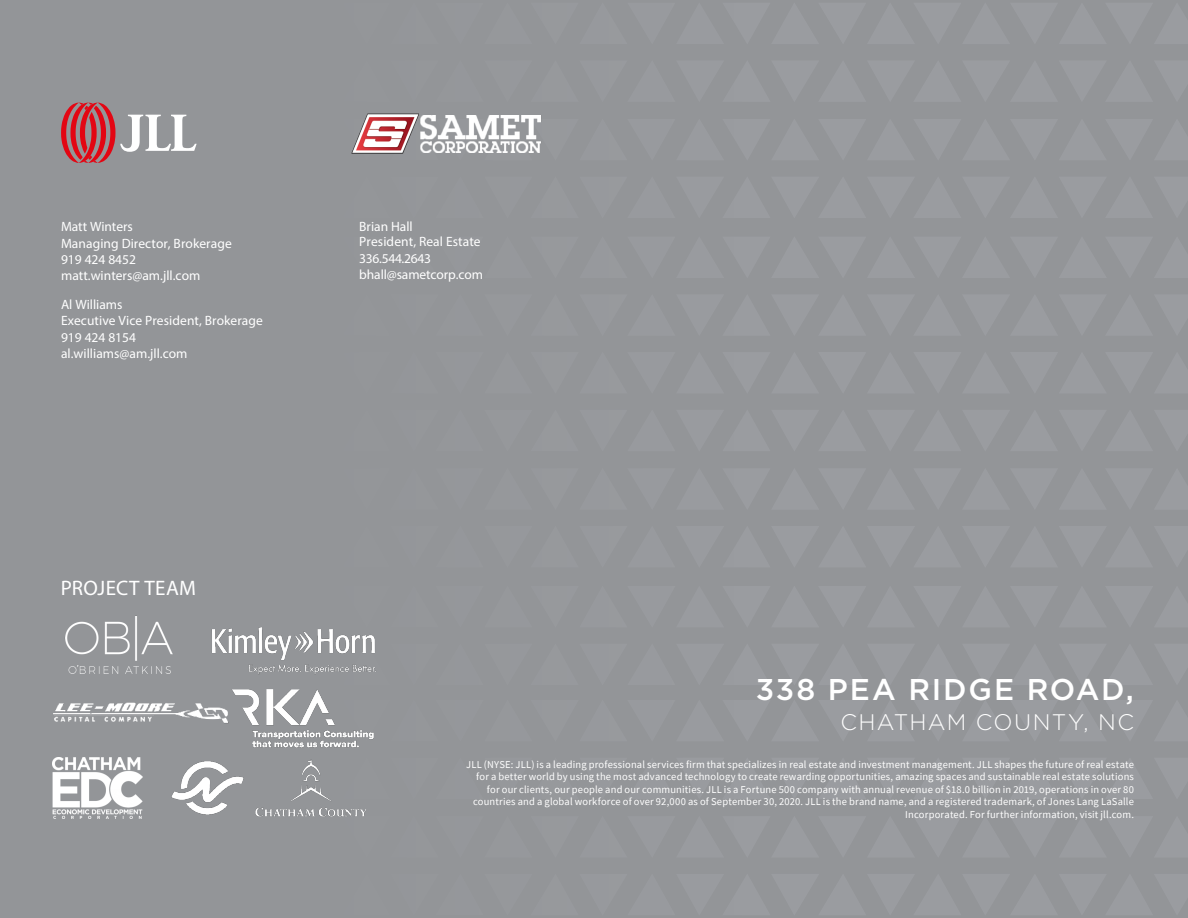
<style>
.page{position:relative;width:1188px;height:918px;background:#939598}
.page>*{position:absolute;margin:0;border:0;box-sizing:border-box;transform-origin:0 0}
.t1{font:500 30px "Gotham";letter-spacing:.06em;color:#fff}
.t2{font:300 22.5px "Gotham";letter-spacing:.055em;color:#fff}
.t3{font:21px "Myriad Pro";letter-spacing:.015em;color:#fff}
.t4{font:13.5px/16.2px "Myriad Pro";color:#fff}
.t5{font:10.5px/12.6px "Source Sans Pro";letter-spacing:.015em;color:#fff;text-align:right}
</style>
<div class="page">
<img style="left:52px;top:799px;width:91px;height:17px">
<img style="left:255px;top:799px;width:111px;height:17px">
<img style="left:176px;top:799px;width:51px;height:16px">
<img style="left:65px;top:628px;width:103px;height:15px">
<img style="left:211px;top:628px;width:164px;height:15px">
<img style="left:232px;top:689px;width:127px;height:58px">
<svg style="left:61px;top:102px;width:480px;height:61px"></svg>
<svg style="left:69px;top:615px;width:193px;height:13px"></svg>
<svg style="left:66px;top:643px;width:310px;height:32px"></svg>
<svg style="left:53px;top:700px;width:321px;height:42px"></svg>
<svg style="left:52px;top:757px;width:276px;height:42px"></svg>
<p class="t4" style="left:61px;top:219px;width:172px">Matt Winters<br>Managing Director, Brokerage<br>919 424 8452 matt.winters@am.jll.com</p>
<p class="t4" style="left:61px;top:296px;width:203px">Al Williams<br>Executive Vice President, Brokerage<br>919 424 8154 al.williams@am.jll.com</p>
<p class="t3" style="left:61px;top:575px;width:137px">PROJECT TEAM</p>
<p class="t4" style="left:359px;top:218px;width:125px">Brian Hall<br>President, Real Estate<br>336.544.2643 bhall@sametcorp.com</p>
<p class="t1" style="left:756px;top:670px;width:380px">338 PEA RIDGE ROAD,</p>
<p class="t2" style="left:840px;top:708px;width:295px">CHATHAM COUNTY, NC</p>
<p class="t5" style="left:466px;top:758px;width:669px">JLL (NYSE: JLL) is a leading professional services firm that specializes in real estate and investment management. JLL shapes the future of real estate for a better world by using the most advanced technology to create rewarding opportunities, amazing spaces and sustainable real estate solutions for our clients, our people and our communities. JLL is a Fortune 500 company with annual revenue of $18.0 billion in 2019, operations in over 80 countries and a global workforce of over 92,000 as of September 30, 2020. JLL is the brand name, and a registered trademark, of Jones Lang LaSalle Incorporated. For further information, visit jll.com.</p>
</div>
